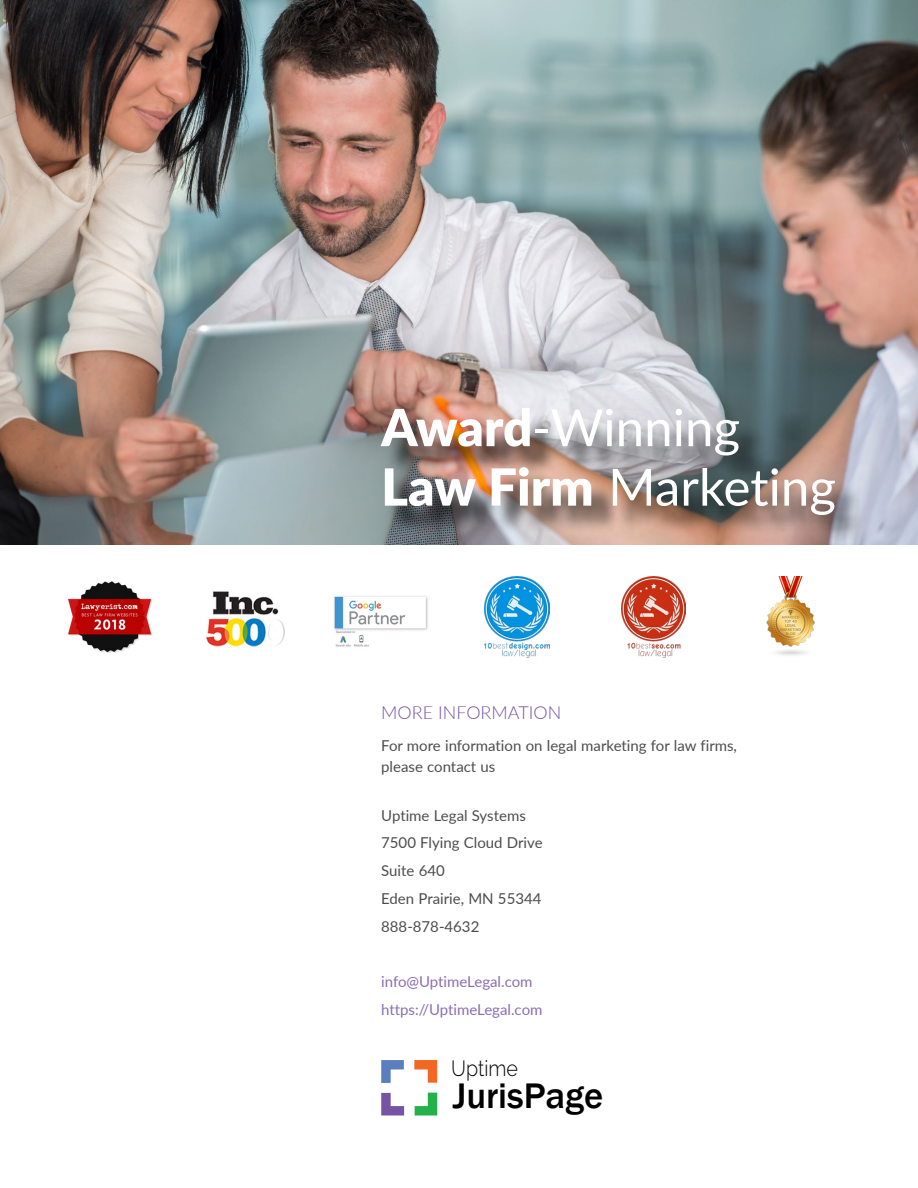
<style>
.page{position:relative;width:918px;height:1188px;background:#fff}
.page>*{position:absolute;margin:0;border:0;box-sizing:border-box;transform-origin:0 0}
.t1{font:51.15px/59.6px "Lato";color:#fff}
.t2{font:500 36.6px "Franklin Gothic";color:#000}
.t3{font:300 21.9px "Raleway";color:#000;scale:.9 1}
.t4{font:300 18px "Lato";color:#7454a3}
.t5{font:15px/27.8px "Lato";color:#4d4d4f}
.t6{font:15px/27.8px "Lato";color:#896eb1}
.s1{font-weight:900}
</style>
<div class="page">
<svg style="left:381px;top:1060px;width:23px;height:23px"></svg>
<svg style="left:414px;top:1060px;width:23px;height:23px"></svg>
<svg style="left:415px;top:1093px;width:22px;height:23px"></svg>
<svg style="left:381px;top:1093px;width:23px;height:23px"></svg>
<img style="left:0;top:0;width:918px;height:544px">
<div style="left:386px;top:412px;width:477px;height:132px;background:#000;opacity:.75"></div>
<img style="left:485px;top:577px;width:64px;height:81px">
<img style="left:68px;top:582px;width:84px;height:71px">
<img style="left:333px;top:596px;width:95px;height:51px">
<img style="left:206px;top:591px;width:79px;height:56px">
<img style="left:766px;top:577px;width:49px;height:78px">
<img style="left:622px;top:577px;width:64px;height:81px">
<h1 class="t1" style="left:381px;top:396px;width:456px"><span class="s1">Award</span>-Winning<br><span class="s1">Law Firm</span> Marketing</h1>
<p class="t4" style="left:381px;top:700px;width:182px">MORE INFORMATION</p>
<p class="t5" style="left:381px;top:734px;width:357px;line-height:21px">For more information on legal marketing for law firms, please contact us</p>
<p class="t5" style="left:381px;top:801px;width:163px">Uptime Legal Systems<br>7500 Flying Cloud Drive<br>Suite 640<br>Eden Prairie, MN 55344<br>888-878-4632</p>
<p class="t6" style="left:381px;top:967px;width:163px">info@UptimeLegal.com https://UptimeLegal.com</p>
<h3 class="t3" style="left:451px;top:1055px;width:76px">Uptime</h3>
<h2 class="t2" style="left:453px;top:1073px;width:152px">JurisPage</h2>
</div>
